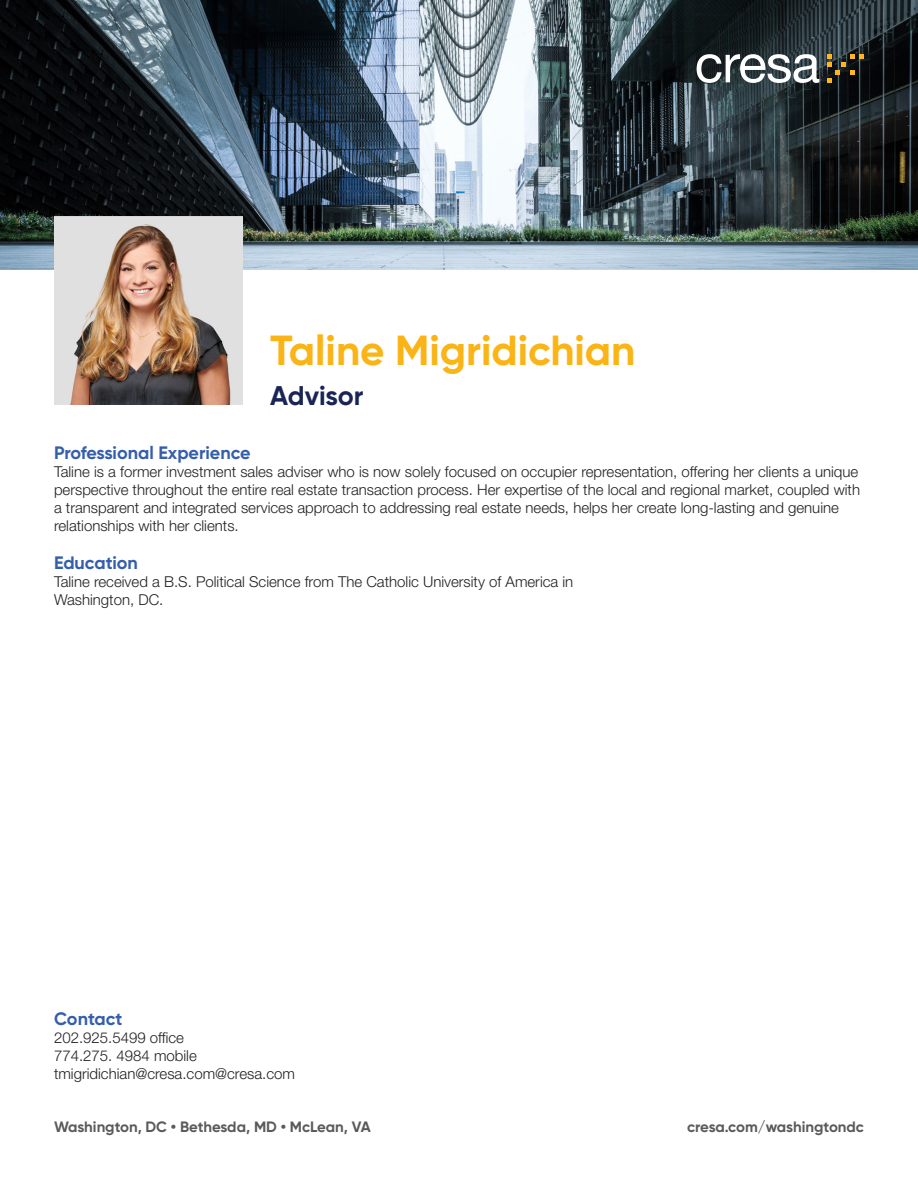
<style>
.page{position:relative;width:918px;height:1188px;background:#fff}
.page>*{position:absolute;margin:0;border:0;box-sizing:border-box;transform-origin:0 0}
.t1{font:700 42px "Gilroy";color:#fbb416}
.t2{font:700 27px "Gilroy";color:#1a2557}
.t3{font:700 18px "Gilroy";color:#355eab}
.t4{font:300 15px/18px "Helvetica Neue LT Std";color:#231f20}
.t5{font:700 15px "Gilroy";color:#595a59}
</style>
<div class="page">
<img style="left:0;top:0;width:918px;height:270px">
<img style="left:54px;top:216px;width:189px;height:189px">
<svg style="left:697px;top:54px;width:122px;height:29px"></svg>
<svg style="left:827px;top:54px;width:37px;height:29px"></svg>
<p class="t1" style="left:270px;top:324px;width:367px">Taline Migridichian</p>
<p class="t2" style="left:270px;top:379px;width:95px">Advisor</p>
<p class="t3" style="left:54px;top:441px;width:198px">Professional Experience</p>
<p class="t4" style="left:54px;top:462px;width:808px">Taline is a former investment sales adviser who is now solely focused on occupier representation, offering her clients a unique perspective throughout the entire real estate transaction process. Her expertise of the local and regional market, coupled with a transparent and integrated services approach to addressing real estate needs, helps her create long-lasting and genuine relationships with her clients.</p>
<p class="t3" style="left:54px;top:552px;width:86px">Education</p>
<p class="t4" style="left:54px;top:572px;width:521px">Taline received a B.S. Political Science from The Catholic University of America in<br>Washington, DC.</p>
<p class="t3" style="left:54px;top:1008px;width:70px">Contact</p>
<p class="t4" style="left:54px;top:1029px;width:132px">202.925.5499 office</p>
<p class="t4" style="left:54px;top:1047px;width:144px">774.275. 4984 mobile</p>
<p class="t4" style="left:54px;top:1065px;width:243px">tmigridichian@cresa.com@cresa.com</p>
<p class="t5" style="left:54px;top:1118px;width:318px">Washington, DC • Bethesda, MD • McLean, VA</p>
<p class="t5" style="left:687px;top:1118px;width:178px">cresa.com/washingtondc</p>
</div>
